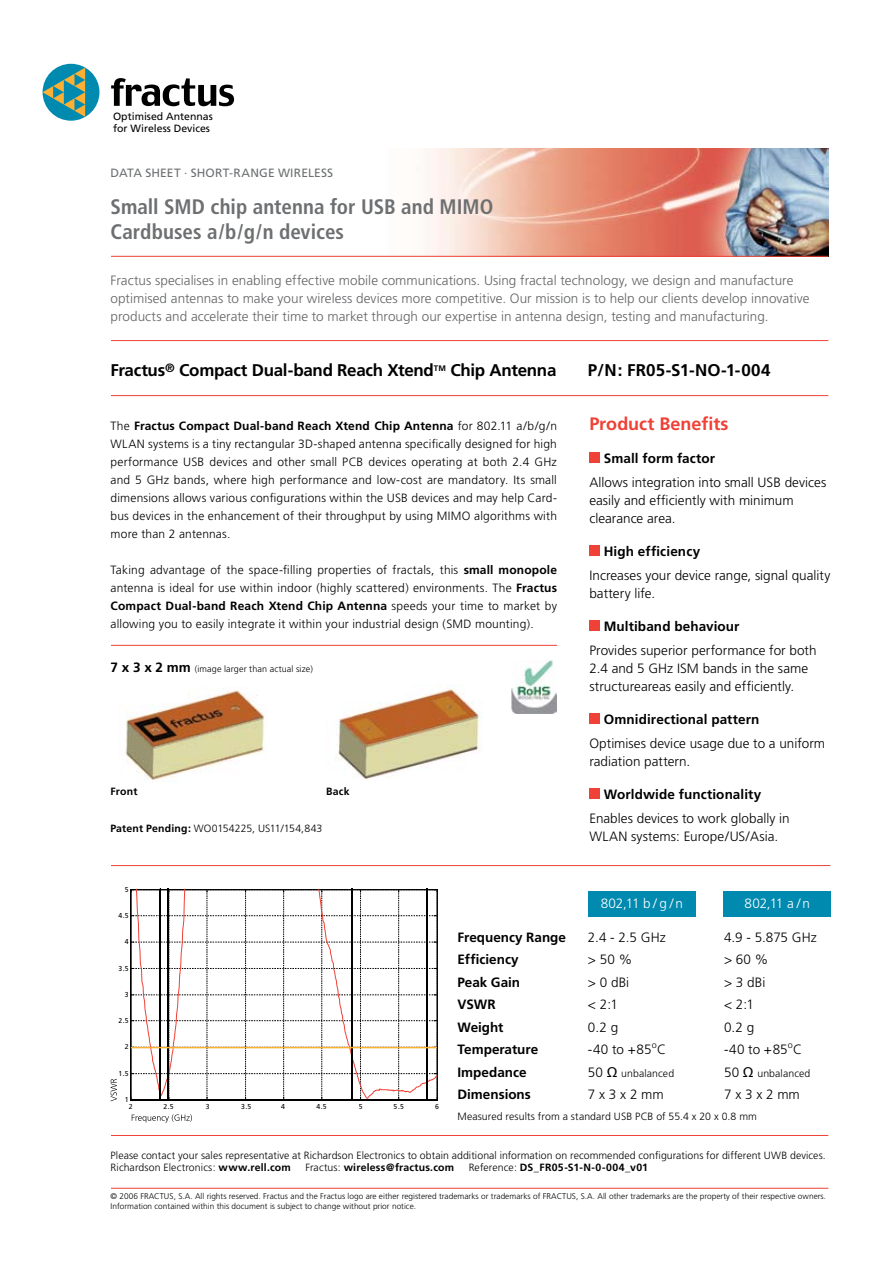
<style>
.page{position:relative;width:893px;height:1263px;background:#fff}
.page>*{position:absolute;margin:0;border:0;box-sizing:border-box;transform-origin:0 0}
.t1{font:700 condensed 21px/25.2px "Frutiger";color:#6d6f71}
.t2{font:700 18px "Frutiger";color:#ef4135}
.t3{font:700 16.95px "Frutiger";letter-spacing:-.015em;color:#000}
.t4{font:700 16.95px "Frutiger";letter-spacing:.005em;color:#000}
.t5{font:300 13.5px/22.5px "Frutiger";color:#000}
.t6{font:300 13.5px/18px "Frutiger";color:#636466}
.t7{font:700 13.5px/22.5px "Frutiger";letter-spacing:.005em;color:#000}
.t8{font:300 13.5px "Frutiger";letter-spacing:-.01em;color:#fff}
.t9{font:300 12px/18px "Frutiger";letter-spacing:.015em;color:#000;text-align:justify}
.t10{font:12px "Frutiger";letter-spacing:.01em;color:#6d6f71}
.t11{font:300 10.5px/12.6px "Frutiger";letter-spacing:.01em;color:#000}
.t12{font:700 10.5px "Frutiger";letter-spacing:.02em;color:#000}
.t13{font:10.5px/12px "Frutiger";color:#000}
.t14{font:300 9px "Frutiger";letter-spacing:.015em;color:#000}
.t15{font:300 8.25px/9.9px "Frutiger";letter-spacing:.005em;color:#000}
.t16{font:7.2px "Frutiger";color:#000;scale:.96 1}
.s1{font-weight:700}
.s2{font-weight:700;font-size:13.5px}
.s3{font-size:13.5px}
.s4{font-family:"Lucida Grande";font-weight:400;font-size:13.5px}
.s5{font-weight:300}
</style>
<div class="page">
<img style="left:223px;top:149px;width:605px;height:107px">
<div style="left:43px;top:64px;width:56px;height:57px;background:#008ab0;border-radius:50%"></div>
<svg style="left:43px;top:68px;width:42px;height:49px"></svg>
<svg style="left:111px;top:78px;width:123px;height:28px"></svg>
<img style="left:125px;top:688px;width:141px;height:94px">
<img style="left:336px;top:684px;width:146px;height:97px">
<hr style="left:111px;top:256px;width:717px;height:1px;background:#ef4135">
<hr style="left:111px;top:1188px;width:717px;height:1px;background:#ef4135">
<hr style="left:111px;top:340px;width:717px;height:1px;background:#ef4135">
<hr style="left:111px;top:395px;width:717px;height:1px;background:#ef4135">
<hr style="left:111px;top:865px;width:719px;height:1px;background:#ef4135">
<hr style="left:111px;top:1135px;width:717px;height:1px;background:#ef4135">
<svg style="left:111px;top:1079px;width:6px;height:22px"></svg>
<svg style="left:132px;top:1114px;width:60px;height:9px"></svg>
<svg style="left:130px;top:889px;width:308px;height:212px"></svg>
<hr style="left:160px;top:889px;width:1px;height:210px;background:#000">
<hr style="left:168px;top:889px;width:1px;height:210px;background:#000">
<hr style="left:352px;top:889px;width:1px;height:210px;background:#000">
<hr style="left:426px;top:889px;width:1px;height:210px;background:#000">
<hr style="left:132px;top:1047px;width:304px;height:1px;background:#fbb034">
<hr style="left:111px;top:645px;width:446px;height:1px;background:#ef4135">
<img style="left:511px;top:660px;width:46px;height:54px">
<div style="left:589px;top:452px;width:11px;height:11px;background:#ef4135"></div>
<div style="left:589px;top:545px;width:11px;height:11px;background:#ef4135"></div>
<div style="left:589px;top:620px;width:11px;height:11px;background:#ef4135"></div>
<div style="left:589px;top:713px;width:11px;height:11px;background:#ef4135"></div>
<div style="left:589px;top:788px;width:11px;height:11px;background:#ef4135"></div>
<div style="left:588px;top:891px;width:108px;height:25px;background:#008ab0"></div>
<div style="left:723px;top:891px;width:107px;height:25px;background:#008ab0"></div>
<p class="t13" style="left:113px;top:110px;width:101px">Optimised Antennas for Wireless Devices</p>
<p class="t10" style="left:111px;top:166px;width:224px">DATA SHEET · SHORT-RANGE WIRELESS</p>
<h1 class="t1" style="left:111px;top:194px;width:384px">Small SMD chip antenna for USB and MIMO<br>Cardbuses a/b/g/n devices</h1>
<p class="t6" style="left:111px;top:271px;width:700px">Fractus specialises in enabling effective mobile communications. Using fractal technology, we design and manufacture optimised antennas to make your wireless devices more competitive. Our mission is to help our clients develop innovative products and accelerate their time to market through our expertise in antenna design, testing and manufacturing.</p>
<h3 class="t3" style="left:111px;top:360px;width:447px">Fractus<sup>®</sup> Compact Dual-band Reach Xtend<sup>TM</sup> Chip Antenna</h3>
<h3 class="t4" style="left:588px;top:360px;width:184px">P/N: FR05-S1-NO-1-004</h3>
<p class="t9" style="left:111px;top:417px;width:448px">The <span class="s1">Fractus Compact Dual-band Reach Xtend Chip Antenna</span> for 802.11 a/b/g/n WLAN systems is a tiny rectangular 3D-shaped antenna specifically designed for high performance USB devices and other small PCB devices operating at both 2.4 GHz and 5 GHz bands, where high performance and low-cost are mandatory. Its small dimensions allows various configurations within the USB devices and may help Card&shy;bus devices in the enhancement of their throughput by using MIMO algorithms with more than 2 antennas.</p>
<p class="t9" style="left:111px;top:561px;width:448px">Taking advantage of the space-filling properties of fractals, this <span class="s1">small monopole </span>antenna is ideal for use within indoor (highly scattered) environments. The <span class="s1">Fractus Compact Dual-band Reach Xtend Chip Antenna</span> speeds your time to market by allowing you to easily integrate it within your industrial design (SMD mounting).</p>
<p class="t14" style="left:111px;top:664px;width:204px"><span class="s2">7 x 3 x 2 mm</span> (image larger than actual size)</p>
<p class="t12" style="left:111px;top:785px;width:28px">Front</p>
<p class="t12" style="left:326px;top:785px;width:25px">Back</p>
<p class="t11" style="left:110px;top:822px;width:214px"><span class="s1">Patent Pending:</span> WO0154225, US11/154,843</p>
<p class="t16" style="left:125px;top:885px;width:5px">5</p>
<p class="t16" style="left:118px;top:911px;width:12px">4.5</p>
<h2 class="t2" style="left:589px;top:413px;width:141px">Product Benefits</h2>
<p class="t7" style="left:604px;top:447px;width:113px">Small form factor</p>
<p class="t5" style="left:589px;top:473px;width:238px;line-height:18px">Allows integration into small USB devices easily and efficiently with minimum clearance area.</p>
<p class="t7" style="left:604px;top:540px;width:98px">High efficiency</p>
<p class="t5" style="left:589px;top:566px;width:243px;line-height:18px">Increases your device range, signal quality battery life.</p>
<p class="t7" style="left:604px;top:615px;width:137px">Multiband behaviour</p>
<p class="t5" style="left:589px;top:641px;width:229px;line-height:18px">Provides superior performance for both<br>2.4 and 5 GHz ISM bands in the same structureareas easily and efficiently.</p>
<p class="t7" style="left:604px;top:708px;width:157px">Omnidirectional pattern</p>
<p class="t5" style="left:589px;top:734px;width:237px;line-height:18px">Optimises device usage due to a uniform radiation pattern.</p>
<p class="t7" style="left:604px;top:783px;width:159px">Worldwide functionality</p>
<p class="t5" style="left:589px;top:809px;width:202px;line-height:18px">Enables devices to work globally in<br>WLAN systems: Europe/US/Asia.</p>
<p class="t8" style="left:601px;top:895px;width:84px">802,11 b / g / n</p>
<p class="t8" style="left:745px;top:895px;width:67px">802,11 a / n</p>
<p class="t16" style="left:125px;top:938px;width:5px">4</p>
<p class="t16" style="left:118px;top:964px;width:12px">3.5</p>
<p class="t16" style="left:125px;top:990px;width:5px">3</p>
<p class="t16" style="left:118px;top:1016px;width:12px">2.5</p>
<p class="t16" style="left:125px;top:1043px;width:5px">2</p>
<p class="t16" style="left:118px;top:1069px;width:12px">1.5</p>
<p class="t16" style="left:125px;top:1096px;width:5px">1</p>
<p class="t16" style="left:129px;top:1102px;width:5px">2</p>
<p class="t16" style="left:163px;top:1102px;width:12px">2.5</p>
<p class="t16" style="left:206px;top:1102px;width:5px">3</p>
<p class="t16" style="left:241px;top:1102px;width:12px">3.5</p>
<p class="t16" style="left:281px;top:1102px;width:5px">4</p>
<p class="t16" style="left:317px;top:1102px;width:12px">4.5</p>
<p class="t16" style="left:359px;top:1102px;width:5px">5</p>
<p class="t16" style="left:394px;top:1102px;width:12px">5.5</p>
<p class="t16" style="left:435px;top:1102px;width:5px">6</p>
<p class="t7" style="left:457px;top:926px;width:110px">Frequency Range<br>Efficiency<br>Peak Gain<br>VSWR<br>Weight<br>Temperature<br>Impedance<br>Dimensions</p>
<p class="t5" style="left:588px;top:926px;width:80px">2.4 - 2.5 GHz &gt; 50 %<br>&gt; 0 dBi<br>&lt; 2:1<br>0.2 g<br>-40 to +85<sup>o</sup>C</p>
<p class="t5" style="left:724px;top:926px;width:94px">4.9 - 5.875 GHz &gt; 60 %<br>&gt; 3 dBi<br>&lt; 2:1<br>0.2 g<br>-40 to +85<sup>o</sup>C</p>
<p class="t11" style="left:724px;top:1067px;width:88px"><span class="s3">50</span> <span class="s4">Ω</span> unbalanced</p>
<p class="t5" style="left:724px;top:1084px;width:77px">7 x 3 x 2 mm</p>
<p class="t11" style="left:457px;top:1111px;width:301px">Measured results from a standard USB PCB of 55.4 x 20 x 0.8 mm</p>
<p class="t11" style="left:588px;top:1067px;width:88px"><span class="s3">50</span> <span class="s4">Ω</span> unbalanced</p>
<p class="t5" style="left:588px;top:1084px;width:77px">7 x 3 x 2 mm</p>
<p class="t11" style="left:111px;top:1149px;width:717px">Please contact your sales representative at Richardson Electronics to obtain additional information on recommended configurations for different UWB devices.<br>Richardson Electronics: <span class="s1">www.rell.com</span></p>
<p class="t12" style="left:305px;top:1161px;width:150px"><span class="s5">Fractus:</span> wireless@fractus.com</p>
<p class="t12" style="left:469px;top:1161px;width:181px"><span class="s5">Reference:</span> DS_FR05-S1-N-0-004_v01</p>
<p class="t15" style="left:111px;top:1191px;width:717px">© 2006 FRACTUS, S.A. All rights reserved. Fractus and the Fractus logo are either registered trademarks or trademarks of FRACTUS, S.A. All other trademarks are the property of their respective owners.<br>Information contained within this document is subject to change without prior notice.</p>
</div>
